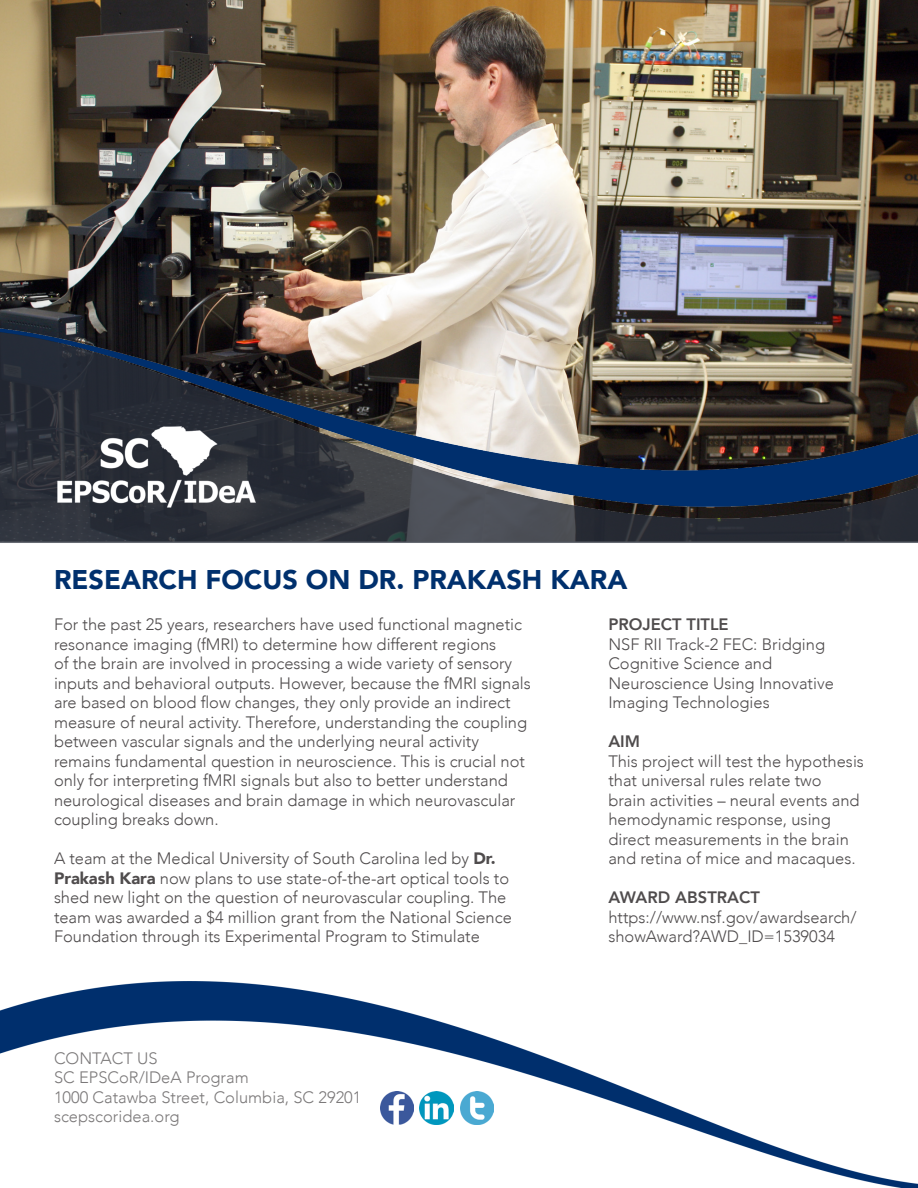
<style>
.page{position:relative;width:918px;height:1188px;background:#fff}
.page>*{position:absolute;margin:0;border:0;box-sizing:border-box;transform-origin:0 0}
.t1{font:900 27px "Avenir";color:#00306d}
.t2{font:300 16.5px/19.5px "Avenir";letter-spacing:-.005em;color:#231f20}
.t3{font:800 16.5px "Avenir";color:#231f20}
.s1{font-weight:900}
</style>
<div class="page">
<img style="left:0;top:0;width:918px;height:1188px">
<img style="left:380px;top:1091px;width:34px;height:34px">
<img style="left:420px;top:1091px;width:34px;height:34px">
<img style="left:460px;top:1091px;width:34px;height:34px">
<p class="t1" style="left:54px;top:556px;width:575px">RESEARCH FOCUS ON DR. PRAKASH KARA</p>
<p class="t2" style="left:54px;top:615px;width:478px">For the past 25 years, researchers have used functional magnetic resonance imaging (fMRI) to determine how different regions<br>of the brain are involved in processing a wide variety of sensory inputs and behavioral outputs. However, because the fMRI signals are based on blood flow changes, they only provide an indirect measure of neural activity. Therefore, understanding the coupling between vascular signals and the underlying neural activity remains fundamental question in neuroscience. This is crucial not only for interpreting fMRI signals but also to better understand neurological diseases and brain damage in which neurovascular coupling breaks down.</p>
<p class="t2" style="left:54px;top:849px;width:459px">A team at the Medical University of South Carolina led by <span class="s1">Dr.<br>Prakash Kara</span> now plans to use state-of-the-art optical tools to shed new light on the question of neurovascular coupling. The team was awarded a $4 million grant from the National Science Foundation through its Experimental Program to Stimulate</p>
<p class="t2" style="left:54px;top:1048px;width:309px">CONTACT US<br>SC EPSCoR/IDeA Program<br>1000 Catawba Street, Columbia, SC 29201 scepscoridea.org</p>
<p class="t3" style="left:608px;top:611px;width:122px">PROJECT TITLE</p>
<p class="t2" style="left:608px;top:634px;width:227px">NSF RII Track-2 FEC: Bridging<br>Cognitive Science and<br>Neuroscience Using Innovative<br>Imaging Technologies</p>
<p class="t3" style="left:608px;top:728px;width:33px">AIM</p>
<p class="t2" style="left:608px;top:751px;width:257px">This project will test the hypothesis that universal rules relate two<br>brain activities – neural events and hemodynamic response, using direct measurements in the brain and retina of mice and macaques.</p>
<p class="t3" style="left:608px;top:884px;width:153px">AWARD ABSTRACT</p>
<p class="t2" style="left:608px;top:907px;width:250px">https://www.nsf.gov/awardsearch/ showAward?AWD_ID=1539034</p>
</div>
